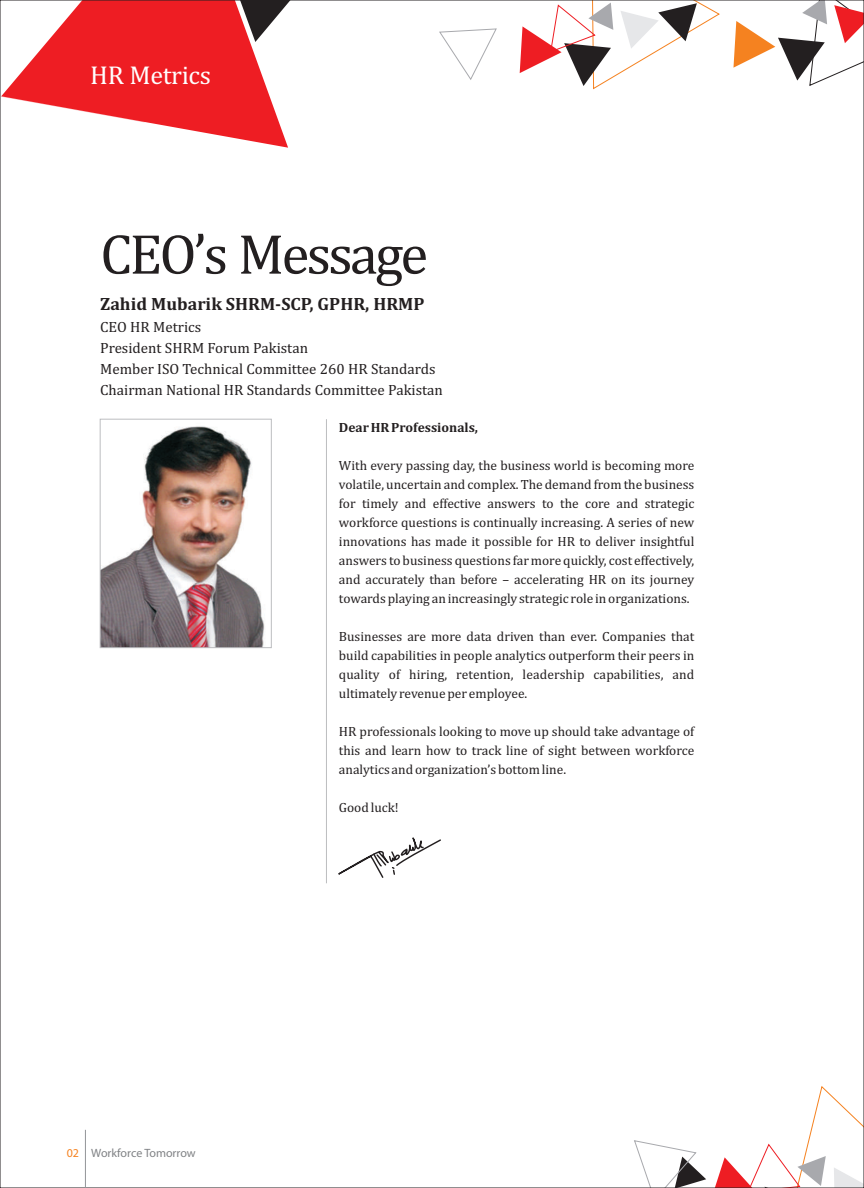
<style>
.page{position:relative;width:864px;height:1188px;background:#fff}
.page>*{position:absolute;margin:0;border:0;box-sizing:border-box;transform-origin:0 0}
.t1{font:57px "Cambria";letter-spacing:-.05em;color:#231f20}
.t2{font:26.1px "Cambria";letter-spacing:-.015em;color:#fff}
.t3{font:700 18px "Cambria";color:#231f20}
.t4{font:15px/21.1px "Cambria";color:#231f20}
.t5{font:13.5px/19px "Cambria";color:#231f20;text-align:justify}
.t6{font:700 13.5px "Cambria";color:#231f20}
.t7{font:12px "Myriad Pro";color:#808285}
.s1{color:#f58220}
</style>
<div class="page">
<svg style="left:2px;top:2px;width:286px;height:146px;fill:#ee1d23"></svg>
<svg style="left:733px;top:2px;width:129px;height:84px"></svg>
<svg style="left:520px;top:2px;width:200px;height:88px"></svg>
<svg style="left:439px;top:28px;width:58px;height:52px"></svg>
<svg style="left:232px;top:2px;width:57px;height:40px"></svg>
<svg style="left:634px;top:1086px;width:228px;height:100px"></svg>
<hr style="left:326px;top:419px;width:1px;height:464px;background:#bcbdc0">
<svg style="left:338px;top:837px;width:103px;height:41px"></svg>
<hr style="left:85px;top:1130px;width:1px;height:58px;background:#939598">
<img style="left:100px;top:418px;width:172px;height:228px">
<div style="left:100px;top:419px;width:172px;height:229px;border:1px solid #bcbdc0"></div>
<h2 class="t2" style="left:90px;top:64px;width:122px">HR Metrics</h2>
<h1 class="t1" style="left:100px;top:229px;width:330px">CEO’s Message</h1>
<h3 class="t3" style="left:100px;top:296px;width:326px">Zahid Mubarik SHRM-SCP, GPHR, HRMP</h3>
<p class="t4" style="left:100px;top:317px;width:344px">CEO HR Metrics<br>President SHRM Forum Pakistan<br>Member ISO Technical Committee 260 HR Standards Chairman National HR Standards Committee Pakistan</p>
<p class="t7" style="left:67px;top:1148px;width:131px"><span class="s1">02</span> Workforce Tomorrow</p>
<p class="t6" style="left:339px;top:422px;width:141px">Dear HR Professionals,</p>
<p class="t5" style="left:339px;top:457px;width:357px">With every passing day, the business world is becoming more volatile, uncertain and complex. The demand from the business for timely and effective answers to the core and strategic workforce questions is continually increasing. A series of new innovations has made it possible for HR to deliver insightful answers to business questions far more quickly, cost effectively, and accurately than before – accelerating HR on its journey towards playing an increasingly strategic role in organizations.</p>
<p class="t5" style="left:339px;top:628px;width:357px">Businesses are more data driven than ever. Companies that build capabilities in people analytics outperform their peers in quality of hiring, retention, leadership capabilities, and ultimately revenue per employee.</p>
<p class="t5" style="left:339px;top:723px;width:357px">HR professionals looking to move up should take advantage of this and learn how to track line of sight between workforce analytics and organization’s bottom line.</p>
<p class="t5" style="left:339px;top:799px;width:61px">Good luck!</p>
</div>
